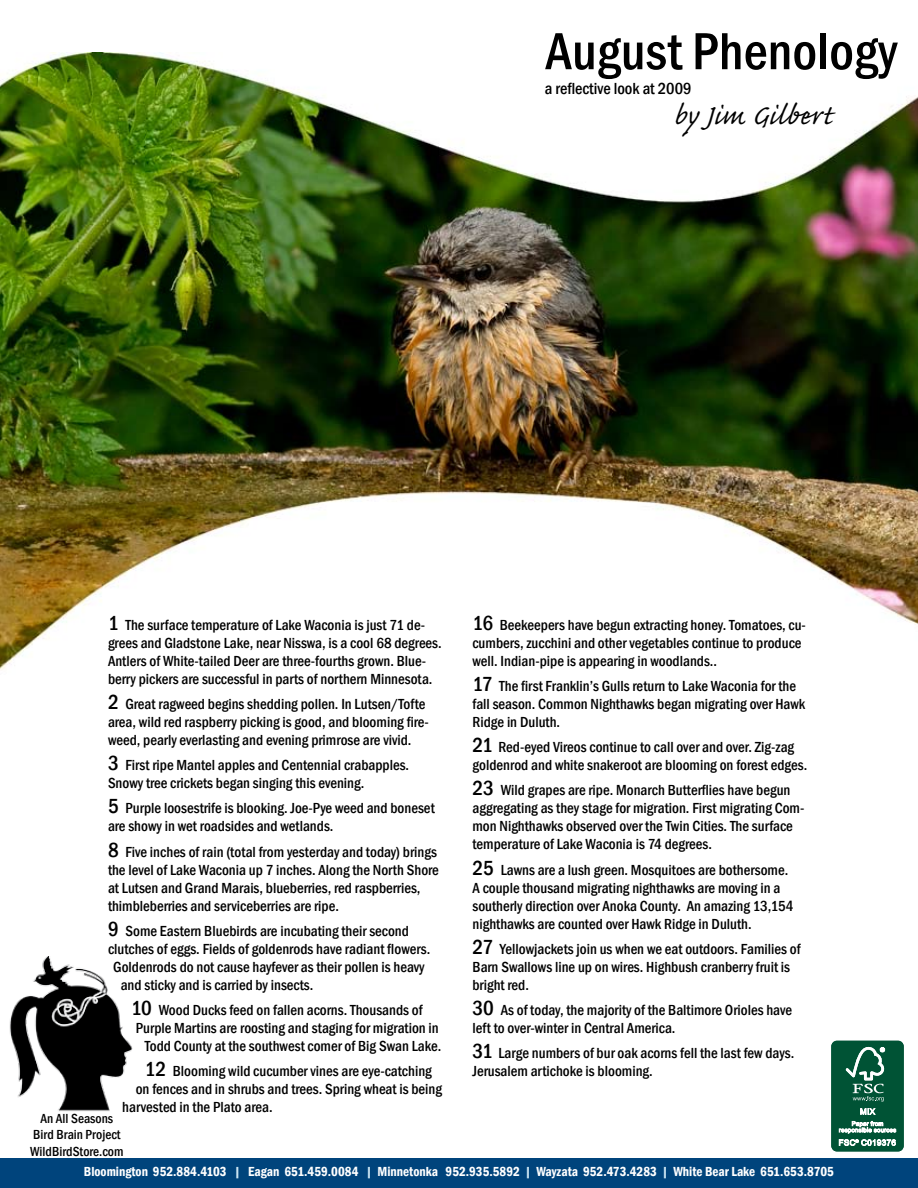
<style>
.page{position:relative;width:918px;height:1188px;background:#fff}
.page>*{position:absolute;margin:0;border:0;box-sizing:border-box;transform-origin:0 0}
.t1{font:500 condensed 54px "Franklin Gothic";color:#000}
.t2{font:36px "Caflisch Script Pro";letter-spacing:.005em;color:#000}
.t3{font:500 condensed 16.5px "Franklin Gothic";color:#000}
.t4{font:500 condensed 15px/18px "Franklin Gothic";color:#000}
.t5{font:600 condensed 13.5px "Franklin Gothic";color:#fff}
.t6{font:500 condensed 13.5px/16.2px "Franklin Gothic";color:#000;text-align:center}
.s1{font-size:21px}
.s2{color:#cce6f3}
</style>
<div class="page">
<img style="left:0;top:52px;width:918px;height:618px">
<img style="left:9px;top:956px;width:124px;height:155px">
<div style="left:0;top:1158px;width:918px;height:30px;background:#00447c"></div>
<div style="left:831px;top:1041px;width:73px;height:110px;background:#005335;border-radius:5px"></div>
<div style="left:831px;top:1041px;width:73px;height:110px;border:1px solid #005335;border-radius:5px"></div>
<svg style="left:846px;top:1047px;width:39px;height:68px"></svg>
<svg style="left:839px;top:1121px;width:57px;height:25px"></svg>
<h1 class="t1" style="left:545px;top:16px;width:353px">August Phenology</h1>
<p class="t3" style="left:545px;top:77px;width:148px">a reflective look at 2009</p>
<h2 class="t2" style="left:674px;top:96px;width:159px">by Jim Gilbert</h2>
<p class="t4" style="left:108px;top:616px;width:335px"><span class="s1">1</span> The surface temperature of Lake Waconia is just 71 de&shy;grees and Gladstone Lake, near Nisswa, is a cool 68 degrees.<br>Antlers of White-tailed Deer are three-fourths grown. Blue&shy;berry pickers are successful in parts of northern Minnesota.</p>
<p class="t4" style="left:108px;top:695px;width:322px"><span class="s1">2</span> Great ragweed begins shedding pollen. In Lutsen/Tofte area, wild red raspberry picking is good, and blooming fire&shy;weed, pearly everlasting and evening primrose are vivid.</p>
<p class="t4" style="left:108px;top:756px;width:303px"><span class="s1">3</span> First ripe Mantel apples and Centennial crabapples.<br>Snowy tree crickets began singing this evening.</p>
<p class="t4" style="left:108px;top:799px;width:328px"><span class="s1">5</span> Purple loosestrife is blooking. Joe-Pye weed and boneset are showy in wet roadsides and wetlands.</p>
<p class="t4" style="left:108px;top:842px;width:332px"><span class="s1">8</span> Five inches of rain (total from yesterday and today) brings the level of Lake Waconia up 7 inches. Along the North Shore at Lutsen and Grand Marais, blueberries, red raspberries, thimbleberries and serviceberries are ripe.</p>
<p class="t4" style="left:108px;top:922px;width:302px"><span class="s1">9</span> Some Eastern Bluebirds are incubating their second</p>
<p class="t4" style="left:108px;top:940px;width:324px">clutches of eggs. Fields of goldenrods have radiant flowers.</p>
<p class="t4" style="left:113px;top:958px;width:313px">Goldenrods do not cause hayfever as their pollen is heavy</p>
<p class="t4" style="left:121px;top:976px;width:194px">and sticky and is carried by insects.</p>
<p class="t4" style="left:131px;top:1001px;width:293px"><span class="s1">10</span> Wood Ducks feed on fallen acorns. Thousands of</p>
<p class="t4" style="left:136px;top:1019px;width:305px">Purple Martins are roosting and staging for migration in</p>
<p class="t4" style="left:145px;top:1037px;width:298px">Todd County at the southwest comer of Big Swan Lake.</p>
<p class="t4" style="left:145px;top:1062px;width:289px"><span class="s1">12</span> Blooming wild cucumber vines are eye-catching</p>
<p class="t4" style="left:136px;top:1080px;width:308px">on fences and in shrubs and trees. Spring wheat is being</p>
<p class="t4" style="left:122px;top:1098px;width:152px">harvested in the Plato area.</p>
<p class="t6" style="left:30px;top:1110px;width:95px">An All Seasons<br>Bird Brain Project<br>WildBirdStore.com</p>
<p class="t4" style="left:472px;top:616px;width:335px"><span class="s1">16</span> Beekeepers have begun extracting honey. Tomatoes, cu&shy;cumbers, zucchini and other vegetables continue to produce well. Indian-pipe is appearing in woodlands..</p>
<p class="t4" style="left:472px;top:677px;width:334px"><span class="s1">17</span> The first Franklin’s Gulls return to Lake Waconia for the fall season. Common Nighthawks began migrating over Hawk<br>Ridge in Duluth.</p>
<p class="t4" style="left:472px;top:738px;width:336px"><span class="s1">21</span> Red-eyed Vireos continue to call over and over. Zig-zag goldenrod and white snakeroot are blooming on forest edges.</p>
<p class="t4" style="left:472px;top:781px;width:333px"><span class="s1">23</span> Wild grapes are ripe. Monarch Butterflies have begun aggregating as they stage for migration. First migrating Com&shy;mon Nighthawks observed over the Twin Cities. The surface temperature of Lake Waconia is 74 degrees.</p>
<p class="t4" style="left:472px;top:860px;width:323px"><span class="s1">25</span> Lawns are a lush green. Mosquitoes are bothersome.<br>A couple thousand migrating nighthawks are moving in a southerly direction over Anoka County. An amazing 13,154 nighthawks are counted over Hawk Ridge in Duluth.</p>
<p class="t4" style="left:472px;top:940px;width:330px"><span class="s1">27</span> Yellowjackets join us when we eat outdoors. Families of<br>Barn Swallows line up on wires. Highbush cranberry fruit is bright red.</p>
<p class="t4" style="left:472px;top:1001px;width:321px"><span class="s1">30</span> As of today, the majority of the Baltimore Orioles have left to over-winter in Central America.</p>
<p class="t4" style="left:472px;top:1044px;width:323px"><span class="s1">31</span> Large numbers of bur oak acorns fell the last few days.<br>Jerusalem artichoke is blooming.</p>
<p class="t5" style="left:84px;top:1163px;width:752px">Bloomington 952.884.4103 <span class="s2">|</span> Eagan 651.459.0084 <span class="s2">|</span> Minnetonka 952.935.5892 <span class="s2">|</span> Wayzata 952.473.4283 <span class="s2">|</span> White Bear Lake 651.653.8705</p>
</div>
